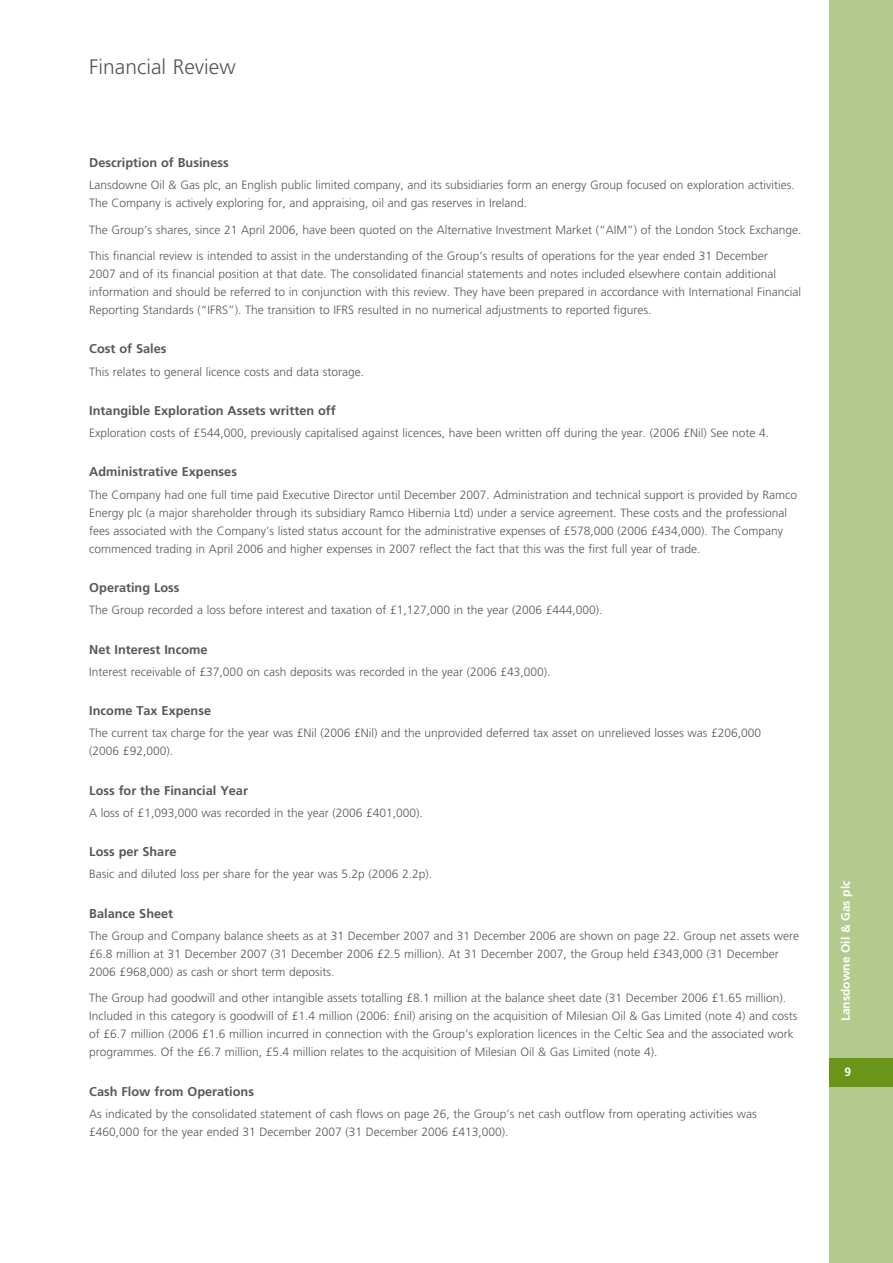
<style>
.page{position:relative;width:893px;height:1263px;background:#fff}
.page>*{position:absolute;margin:0;border:0;box-sizing:border-box;transform-origin:0 0}
.t1{font:300 21px "Frutiger";color:#58585a}
.t2{font:700 12.75px "Frutiger";color:#58585a}
.t3{font:300 12px/18px "Frutiger";color:#58585a}
.t4{font:700 12px "Frutiger";color:#fff}
</style>
<div class="page">
<div style="left:829px;top:0;width:64px;height:1263px;background:#b4ca8c"></div>
<div style="left:829px;top:1058px;width:64px;height:28px;background:#699519"></div>
<h1 class="t1" style="left:89px;top:55px;width:148px">Financial Review</h1>
<p class="t2" style="left:89px;top:155px;width:141px">Description of Business</p>
<p class="t3" style="left:89px;top:176px;width:707px">Lansdowne Oil &amp; Gas plc, an English public limited company, and its subsidiaries form an energy Group focused on exploration activities.<br>The Company is actively exploring for, and appraising, oil and gas reserves in Ireland.</p>
<p class="t3" style="left:89px;top:221px;width:714px">The Group’s shares, since 21 April 2006, have been quoted on the Alternative Investment Market (“AIM”) of the London Stock Exchange.</p>
<p class="t3" style="left:89px;top:247px;width:713px">This financial review is intended to assist in the understanding of the Group’s results of operations for the year ended 31 December<br>2007 and of its financial position at that date. The consolidated financial statements and notes included elsewhere contain additional information and should be referred to in conjunction with this review. They have been prepared in accordance with International Financial Reporting Standards (“IFRS”). The transition to IFRS resulted in no numerical adjustments to reported figures.</p>
<p class="t2" style="left:89px;top:341px;width:79px">Cost of Sales</p>
<p class="t3" style="left:89px;top:363px;width:276px">This relates to general licence costs and data storage.</p>
<p class="t2" style="left:89px;top:403px;width:248px">Intangible Exploration Assets written off</p>
<p class="t3" style="left:89px;top:424px;width:681px">Exploration costs of £544,000, previously capitalised against licences, have been written off during the year. (2006 £Nil) See note 4.</p>
<p class="t2" style="left:89px;top:465px;width:149px">Administrative Expenses</p>
<p class="t3" style="left:89px;top:486px;width:709px">The Company had one full time paid Executive Director until December 2007. Administration and technical support is provided by Ramco Energy plc (a major shareholder through its subsidiary Ramco Hibernia Ltd) under a service agreement. These costs and the professional fees associated with the Company’s listed status account for the administrative expenses of £578,000 (2006 £434,000). The Company commenced trading in April 2006 and higher expenses in 2007 reflect the fact that this was the first full year of trade.</p>
<p class="t2" style="left:89px;top:580px;width:92px">Operating Loss</p>
<p class="t3" style="left:89px;top:601px;width:515px">The Group recorded a loss before interest and taxation of £1,127,000 in the year (2006 £444,000).</p>
<p class="t2" style="left:89px;top:642px;width:120px">Net Interest Income</p>
<p class="t3" style="left:89px;top:663px;width:463px">Interest receivable of £37,000 on cash deposits was recorded in the year (2006 £43,000).</p>
<p class="t2" style="left:89px;top:703px;width:123px">Income Tax Expense</p>
<p class="t3" style="left:89px;top:724px;width:673px">The current tax charge for the year was £Nil (2006 £Nil) and the unprovided deferred tax asset on unrelieved losses was £206,000 (2006 £92,000).</p>
<p class="t2" style="left:89px;top:783px;width:160px">Loss for the Financial Year</p>
<p class="t3" style="left:89px;top:804px;width:335px">A loss of £1,093,000 was recorded in the year (2006 £401,000).</p>
<p class="t2" style="left:89px;top:844px;width:89px">Loss per Share</p>
<p class="t3" style="left:89px;top:865px;width:344px">Basic and diluted loss per share for the year was 5.2p (2006 2.2p).</p>
<p class="t2" style="left:89px;top:906px;width:85px">Balance Sheet</p>
<p class="t3" style="left:89px;top:927px;width:711px">The Group and Company balance sheets as at 31 December 2007 and 31 December 2006 are shown on page 22. Group net assets were £6.8 million at 31 December 2007 (31 December 2006 £2.5 million). At 31 December 2007, the Group held £343,000 (31 December<br>2006 £968,000) as cash or short term deposits.</p>
<p class="t3" style="left:89px;top:989px;width:710px">The Group had goodwill and other intangible assets totalling £8.1 million at the balance sheet date (31 December 2006 £1.65 million).<br>Included in this category is goodwill of £1.4 million (2006: £nil) arising on the acquisition of Milesian Oil &amp; Gas Limited (note 4) and costs of £6.7 million (2006 £1.6 million incurred in connection with the Group’s exploration licences in the Celtic Sea and the associated work programmes. Of the £6.7 million, £5.4 million relates to the acquisition of Milesian Oil &amp; Gas Limited (note 4).</p>
<p class="t2" style="left:89px;top:1084px;width:166px">Cash Flow from Operations</p>
<p class="t3" style="left:89px;top:1105px;width:669px">As indicated by the consolidated statement of cash flows on page 26, the Group’s net cash outflow from operating activities was £460,000 for the year ended 31 December 2007 (31 December 2006 £413,000).</p>
<p class="t4" style="left:838px;top:1021px;width:142px;rotate:-90deg">Lansdowne Oil &amp; Gas plc</p>
<p class="t4" style="left:844px;top:1064px;width:8px">9</p>
</div>
